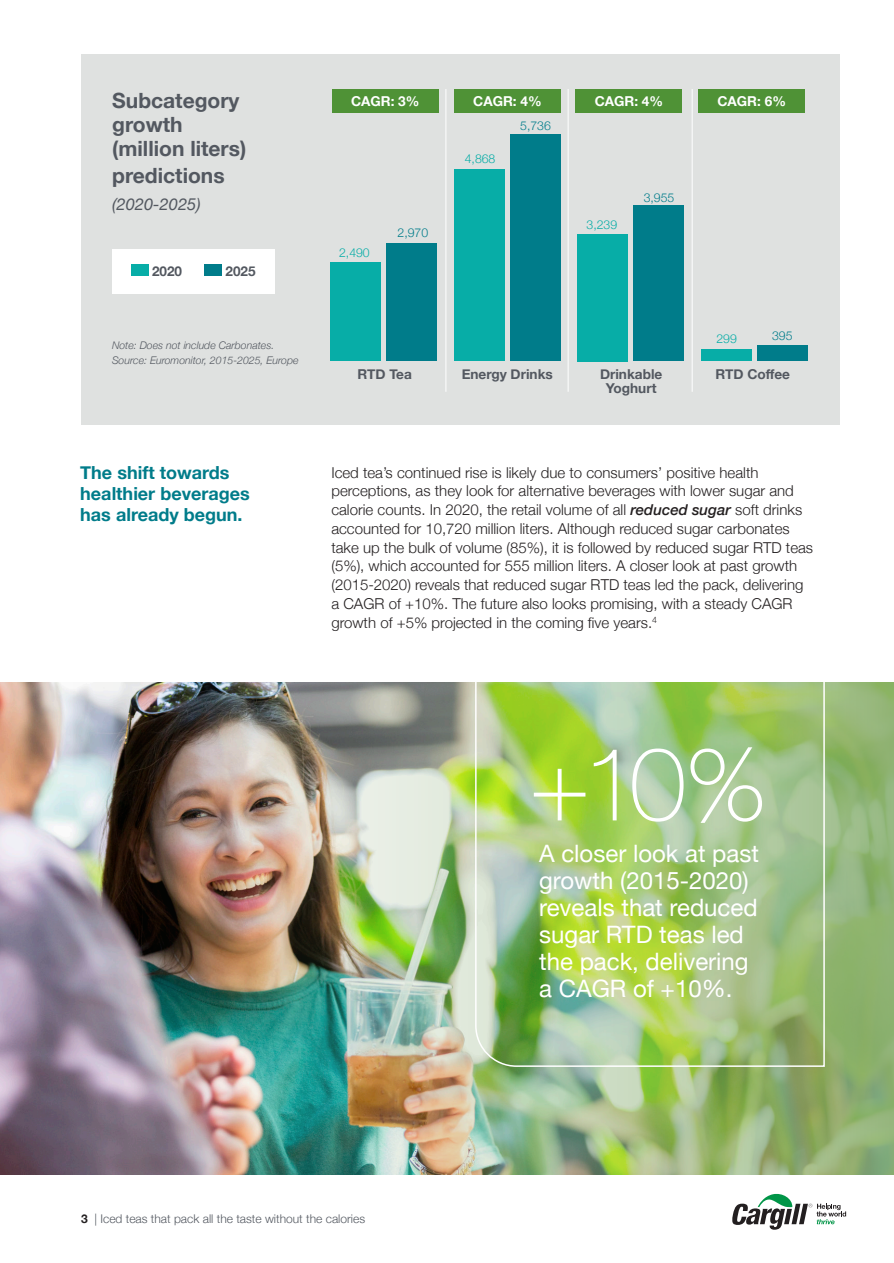
<style>
.page{position:relative;width:894px;height:1263px;background:#fff}
.page>*{position:absolute;margin:0;border:0;box-sizing:border-box;transform-origin:0 0}
.body{font:100 102.45px "Helvetica Neue";color:#fff}
.body-2{font:24px/27px "Helvetica Neue";color:#fff}
.body-3{font:700 21px/24px "Helvetica Neue";color:#535860}
.body-4{font:700 18px/21px "Helvetica Neue";color:#007c8a}
.body-5{font:italic 16.5px "Helvetica Neue";color:#535860}
.body-6{font:300 15px/18.8px "Helvetica Neue";color:#231f20}
.body-7{font:700 13.65px/13.6px "Helvetica Neue";color:#535860;text-align:center}
.body-8{font:700 13.65px "Helvetica Neue";color:#fff}
.head{font:700 13.5px "Helvetica Neue";color:#535860}
.body-9{font:300 12.3px "Helvetica Neue";color:#07ada7}
.body-10{font:300 12.3px "Helvetica Neue";color:#007c8a}
.t1{font:300 12px "Helvetica Neue";color:#535860}
.FOOTNOTES{font:italic 300 10.5px "Helvetica Neue";color:#535860}
.s1{font-weight:500;font-style:italic}
.s2{font-weight:700;color:#231f20}
</style>
<div class="page">
<svg style="left:732px;top:1193px;width:113px;height:36px"></svg>
<div style="left:81px;top:54px;width:758px;height:370px;background:#dfe1e0"></div>
<div style="left:756px;top:345px;width:51px;height:15px;background:#007c8a"></div>
<div style="left:700px;top:349px;width:51px;height:11px;background:#07ada7"></div>
<div style="left:633px;top:205px;width:50px;height:156px;background:#007c8a"></div>
<div style="left:577px;top:234px;width:50px;height:127px;background:#07ada7"></div>
<div style="left:510px;top:134px;width:50px;height:226px;background:#007c8a"></div>
<div style="left:454px;top:169px;width:50px;height:191px;background:#07ada7"></div>
<div style="left:386px;top:243px;width:50px;height:117px;background:#007c8a"></div>
<div style="left:330px;top:262px;width:50px;height:98px;background:#07ada7"></div>
<div style="left:112px;top:249px;width:162px;height:44px;background:#fff"></div>
<div style="left:131px;top:263px;width:17px;height:12px;background:#07ada7"></div>
<div style="left:204px;top:263px;width:18px;height:12px;background:#007c8a"></div>
<div style="left:698px;top:89px;width:106px;height:23px;background:#4f9236"></div>
<div style="left:332px;top:89px;width:106px;height:23px;background:#4f9236"></div>
<div style="left:575px;top:89px;width:107px;height:23px;background:#4f9236"></div>
<hr style="left:445px;top:89px;width:1px;height:303px;background:#fff">
<hr style="left:567px;top:89px;width:1px;height:303px;background:#fff">
<hr style="left:691px;top:89px;width:1px;height:303px;background:#fff">
<img style="left:0;top:682px;width:893px;height:492px">
<img style="left:474px;top:682px;width:351px;height:385px">
<div style="left:454px;top:89px;width:106px;height:23px;background:#4f9236"></div>
<p class="body-3" style="left:112px;top:89px;width:135px">Subcategory growth (million liters)</p>
<p class="body-3" style="left:112px;top:164px;width:114px">predictions</p>
<p class="body-5" style="left:112px;top:192px;width:90px">(2020-2025)</p>
<p class="head" style="left:152px;top:260px;width:32px">2020</p>
<p class="head" style="left:225px;top:260px;width:32px">2025</p>
<p class="FOOTNOTES" style="left:112px;top:337px;width:164px">Note: Does not include Carbonates.</p>
<p class="FOOTNOTES" style="left:112px;top:352px;width:188px">Source: Euromonitor, 2015-2025, Europe</p>
<p class="body-4" style="left:80px;top:462px;width:171px">The shift towards healthier beverages has already begun.</p>
<p class="body-8" style="left:351px;top:90px;width:70px">CAGR: 3%</p>
<p class="body-9" style="left:339px;top:242px;width:32px">2,490</p>
<p class="body-10" style="left:397px;top:223px;width:32px">2,970</p>
<p class="body-8" style="left:473px;top:90px;width:70px">CAGR: 4%</p>
<p class="body-9" style="left:464px;top:149px;width:32px">4,868</p>
<p class="body-10" style="left:520px;top:115px;width:32px">5,736</p>
<p class="body-8" style="left:594px;top:90px;width:70px">CAGR: 4%</p>
<p class="body-9" style="left:586px;top:214px;width:32px">3,239</p>
<p class="body-10" style="left:643px;top:187px;width:32px">3,955</p>
<p class="body-7" style="left:357px;top:368px;width:56px">RTD Tea</p>
<p class="body-7" style="left:461px;top:368px;width:93px">Energy Drinks</p>
<p class="body-7" style="left:599px;top:368px;width:64px">Drinkable<br>Yoghurt</p>
<p class="body-8" style="left:717px;top:90px;width:70px">CAGR: 6%</p>
<p class="body-9" style="left:716px;top:329px;width:22px">299</p>
<p class="body-10" style="left:771px;top:326px;width:22px">395</p>
<p class="body-7" style="left:715px;top:368px;width:76px">RTD Coffee</p>
<p class="body-6" style="left:331px;top:462px;width:483px">Iced tea’s continued rise is likely due to consumers’ positive health perceptions, as they look for alternative beverages with lower sugar and calorie counts. In 2020, the retail volume of all <span class="s1">reduced sugar</span> soft drinks accounted for 10,720 million liters. Although reduced sugar carbonates take up the bulk of volume (85%), it is followed by reduced sugar RTD teas (5%), which accounted for 555 million liters. A closer look at past growth (2015-2020) reveals that reduced sugar RTD teas led the pack, delivering a CAGR of +10%. The future also looks promising, with a steady CAGR growth of +5% projected in the coming five years.<sup>4</sup></p>
<p class="body" style="left:528px;top:706px;width:239px">+10%</p>
<p class="body-2" style="left:539px;top:841px;width:221px">A closer look at past growth (2015-2020) reveals that reduced sugar RTD teas led the pack, delivering a CAGR of +10%.</p>
<p class="t1" style="left:81px;top:1209px;width:285px"><span class="s2">3</span> | Iced teas that pack all the taste without the calories</p>
</div>
